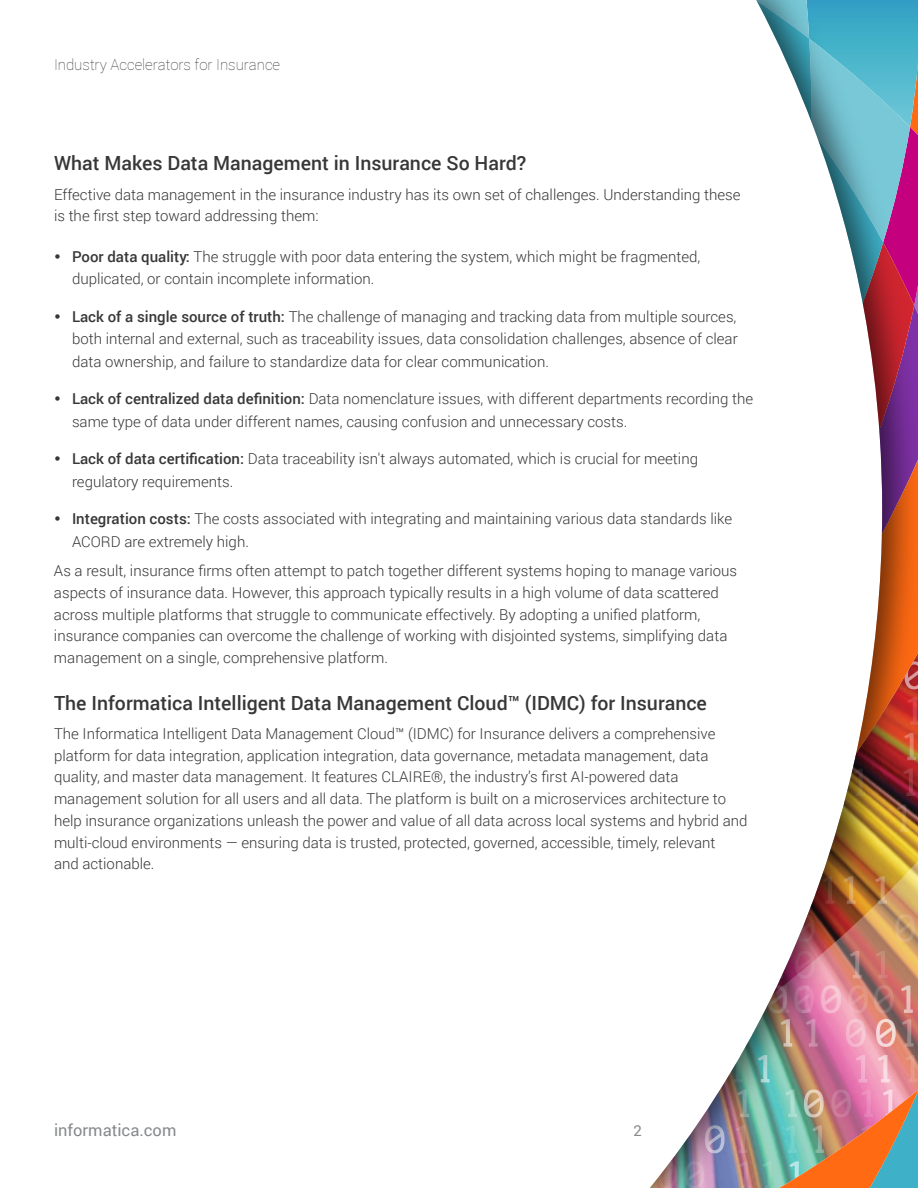
<style>
.page{position:relative;width:918px;height:1188px;background:#fff}
.page>*{position:absolute;margin:0;border:0;box-sizing:border-box;transform-origin:0 0}
.t1{font:500 19.5px "Roboto";color:#373737}
.t2{font:16.5px "Roboto";color:#878a8c}
.t3{font:300 15px/21.8px "Roboto";color:#373737}
.t4{font:100 15px "Roboto";color:#373737}
.t5{font:15px "Roboto";color:#878a8c}
.s1{font-weight:500}
</style>
<div class="page">
<img style="left:879px;top:0;width:39px;height:1188px">
<img style="left:650px;top:0;width:229px;height:1188px">
<p class="t4" style="left:54px;top:54px;width:228px">Industry Accelerators for Insurance</p>
<h1 class="t1" style="left:54px;top:150px;width:474px">What Makes Data Management in Insurance So Hard?</h1>
<p class="t3" style="left:54px;top:183px;width:688px">Effective data management in the insurance industry has its own set of challenges. Understanding these is the first step toward addressing them:</p>
<p class="t3" style="left:72px;top:245px;width:630px;line-height:22.5px"><span class="s1">Poor data quality:</span> The struggle with poor data entering the system, which might be fragmented, duplicated, or contain incomplete information.</p>
<p class="t3" style="left:72px;top:305px;width:667px;line-height:22.5px;text-align:justify"><span class="s1">Lack of a single source of truth:</span> The challenge of managing and tracking data from multiple sources, both internal and external, such as traceability issues, data consolidation challenges, absence of clear data ownership, and failure to standardize data for clear communication.</p>
<p class="t3" style="left:72px;top:387px;width:683px;line-height:22.5px"><span class="s1">Lack of centralized data definition:</span> Data nomenclature issues, with different departments recording the same type of data under different names, causing confusion and unnecessary costs.</p>
<p class="t3" style="left:72px;top:447px;width:628px;line-height:22.5px"><span class="s1">Lack of data certification:</span> Data traceability isn't always automated, which is crucial for meeting regulatory requirements.</p>
<p class="t3" style="left:72px;top:507px;width:662px;line-height:22.5px"><span class="s1">Integration costs:</span> The costs associated with integrating and maintaining various data standards like<br>ACORD are extremely high.</p>
<p class="t3" style="left:54px;top:559px;width:685px">As a result, insurance firms often attempt to patch together different systems hoping to manage various aspects of insurance data. However, this approach typically results in a high volume of data scattered across multiple platforms that struggle to communicate effectively. By adopting a unified platform, insurance companies can overcome the challenge of working with disjointed systems, simplifying data management on a single, comprehensive platform.</p>
<h1 class="t1" style="left:54px;top:689px;width:654px">The Informatica Intelligent Data Management Cloud™ (IDMC) for Insurance</h1>
<p class="t3" style="left:54px;top:722px;width:695px">The Informatica Intelligent Data Management Cloud™ (IDMC) for Insurance delivers a comprehensive platform for data integration, application integration, data governance, metadata management, data quality, and master data management. It features CLAIRE®, the industry’s first AI-powered data management solution for all users and all data. The platform is built on a microservices architecture to help insurance organizations unleash the power and value of all data across local systems and hybrid and multi-cloud environments — ensuring data is trusted, protected, governed, accessible, timely, relevant<br>and actionable.</p>
<p class="t2" style="left:54px;top:1118px;width:124px">informatica.com</p>
<p class="t5" style="left:634px;top:1120px;width:10px">2</p>
</div>
